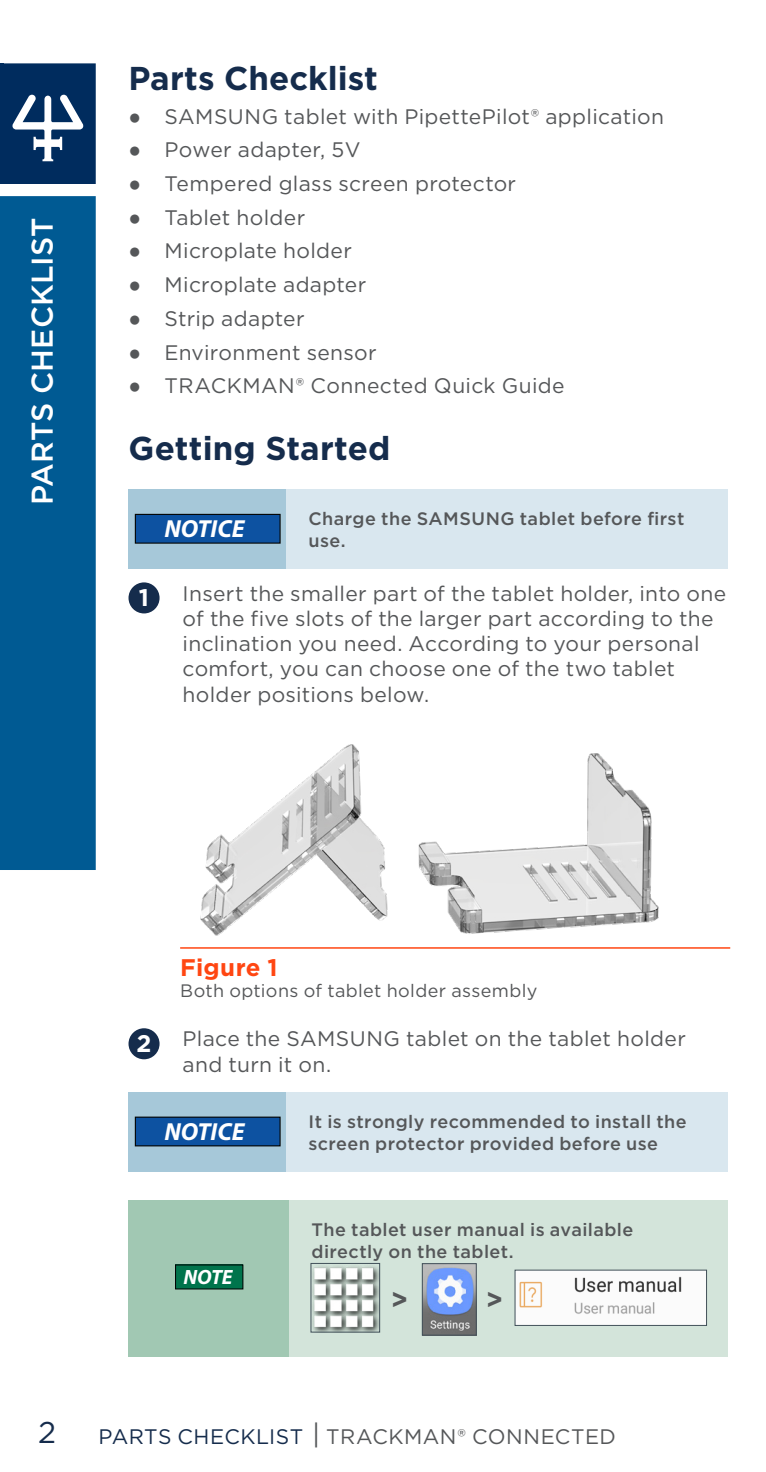
<style>
.page{position:relative;width:766px;height:1472px;background:#fff}
.page>*{position:absolute;margin:0;border:0;box-sizing:border-box;transform-origin:0 0}
.Heading_1{font:700 33px "Gotham";color:#152c4c}
.Heading_1_NoTOP{font:700 33px "Gotham";color:#152c4c}
.Bullet{font:500 30px "Gotham";letter-spacing:.005em;color:#fff}
.t1{font:30px "Gotham";color:#152c4c}
.Bullet-2{font:700 27px "Gotham";color:#555759}
.t2{font:italic 700 24.6px "Myriad Pro";color:#fff}
.Figure_First{font:700 24px "Gotham";letter-spacing:.01em;color:#ff4612}
.t3{font:700 24px "Gotham";color:#fff}
.t4{font:21px/25.2px "Gotham";letter-spacing:.015em;color:#555759}
.t5{font:21px "Gotham";letter-spacing:.02em;color:#152c4c}
.t6{font:italic 700 20.7px "Myriad Pro";color:#fff}
.Left_Body{font:500 18px/21.6px "Gotham";letter-spacing:.02em;color:#555759}
.Figure_Text{font:18px "Gotham";letter-spacing:.02em;color:#555759}
.s1{font-family:"Times New Roman"}
.s2{font-size:27px;color:#555759}
.s3{color:#555759}
</style>
<div class="page">
<svg style="left:0;top:63px;width:96px;height:121px"></svg>
<div style="left:0;top:196px;width:96px;height:674px;background:#005a93"></div>
<div style="left:128px;top:489px;width:159px;height:79px;background:#a6c8d9"></div>
<div style="left:287px;top:489px;width:440px;height:79px;background:#d9e7ef"></div>
<div style="left:135px;top:514px;width:145px;height:29px;background:#0d52a1"></div>
<div style="left:135px;top:514px;width:145px;height:29px;border:1px solid #040503"></div>
<div style="left:128px;top:1091px;width:159px;height:80px;background:#a6c8d9"></div>
<div style="left:287px;top:1091px;width:440px;height:80px;background:#d9e7ef"></div>
<div style="left:135px;top:1117px;width:145px;height:28px;background:#0d52a1"></div>
<div style="left:135px;top:1116px;width:145px;height:30px;border:1px solid #040503"></div>
<div style="left:128px;top:1200px;width:162px;height:157px;background:#a1c8b3"></div>
<div style="left:290px;top:1200px;width:437px;height:157px;background:#d3e4da"></div>
<div style="left:175px;top:1264px;width:68px;height:24px;background:#00744c"></div>
<div style="left:175px;top:1264px;width:68px;height:25px;border:1px solid #000001"></div>
<div style="left:128px;top:582px;width:31px;height:31px;background:#152c4c;border-radius:50%"></div>
<div style="left:128px;top:1028px;width:31px;height:31px;background:#152c4c;border-radius:50%"></div>
<hr style="left:180px;top:947px;width:550px;height:1px;background:#ff4612">
<img style="left:200px;top:744px;width:188px;height:192px">
<img style="left:418px;top:753px;width:241px;height:181px">
<img style="left:312px;top:1266px;width:66px;height:64px">
<div style="left:310px;top:1262px;width:70px;height:70px;border:1px solid #415059"></div>
<img style="left:424px;top:1265px;width:50px;height:68px">
<div style="left:422px;top:1263px;width:54px;height:72px;border:1px solid #415059"></div>
<img style="left:516px;top:1271px;width:188px;height:52px">
<p class="Bullet" style="left:23px;top:505px;width:290px;rotate:-90deg">PARTS CHECKLIST</p>
<p class="Heading_1" style="left:128px;top:56px;width:251px">Parts Checklist</p>
<p class="t4" style="left:128px;top:103px;width:537px"><span class="s1">●</span> SAMSUNG tablet with PipettePilot® application</p>
<p class="t4" style="left:128px;top:137px;width:233px"><span class="s1">●</span> Power adapter, 5V</p>
<p class="t4" style="left:128px;top:170px;width:389px"><span class="s1">●</span> Tempered glass screen protector</p>
<p class="t4" style="left:128px;top:204px;width:178px"><span class="s1">●</span> Tablet holder</p>
<p class="t4" style="left:128px;top:238px;width:225px"><span class="s1">●</span> Microplate holder</p>
<p class="t4" style="left:128px;top:272px;width:239px"><span class="s1">●</span> Microplate adapter</p>
<p class="t4" style="left:128px;top:305px;width:177px"><span class="s1">●</span> Strip adapter</p>
<p class="t4" style="left:128px;top:339px;width:250px"><span class="s1">●</span> Environment sensor</p>
<p class="t4" style="left:128px;top:373px;width:52px"><span class="s1">●</span> TRA</p>
<p class="t4" style="left:211px;top:373px;width:355px">CKMAN® Connected Quick Guide</p>
<p class="Heading_1_NoTOP" style="left:128px;top:426px;width:263px">Getting Started</p>
<p class="t2" style="left:164px;top:513px;width:82px">NOTICE</p>
<p class="Left_Body" style="left:308px;top:508px;width:377px">Charge the SAMSUNG tablet before first use.</p>
<p class="t4" style="left:182px;top:580px;width:545px;text-indent:-54px">• I nsert the smaller part of the tablet holder, into one of the five slots of the larger part according to the inclination you need. According to your personal comfort, you can choose one of the two tablet holder positions below.</p>
<p class="t3" style="left:139px;top:582px;width:12px">1</p>
<p class="Figure_First" style="left:180px;top:951px;width:99px">Figure 1</p>
<p class="Figure_Text" style="left:180px;top:979px;width:359px">Both options of tablet holder assembly</p>
<p class="t4" style="left:182px;top:1025px;width:504px;text-indent:-54px">• Place the SAMSUNG tablet on the tablet holder and turn it on.</p>
<p class="t3" style="left:136px;top:1027px;width:16px">2</p>
<p class="t2" style="left:164px;top:1115px;width:82px">NOTICE</p>
<p class="Left_Body" style="left:308px;top:1110px;width:379px">It is strongly recommended to install the screen protector provided before use</p>
<p class="t6" style="left:183px;top:1263px;width:51px">NOTE</p>
<p class="Left_Body" style="left:311px;top:1218px;width:323px">The tablet user manual is available directly on the tablet.</p>
<p class="Bullet-2" style="left:391px;top:1281px;width:19px">&gt;</p>
<p class="Bullet-2" style="left:486px;top:1281px;width:19px">&gt;</p>
<h2 class="t1" style="left:38px;top:1412px;width:19px">2</h2>
<p class="t5" style="left:98px;top:1423px;width:244px">Parts Checklist <span class="s2">|</span> <span class="s3">TRA</span></p>
<p class="t4" style="left:372px;top:1423px;width:245px">CKMAN® CONNECTED</p>
</div>
